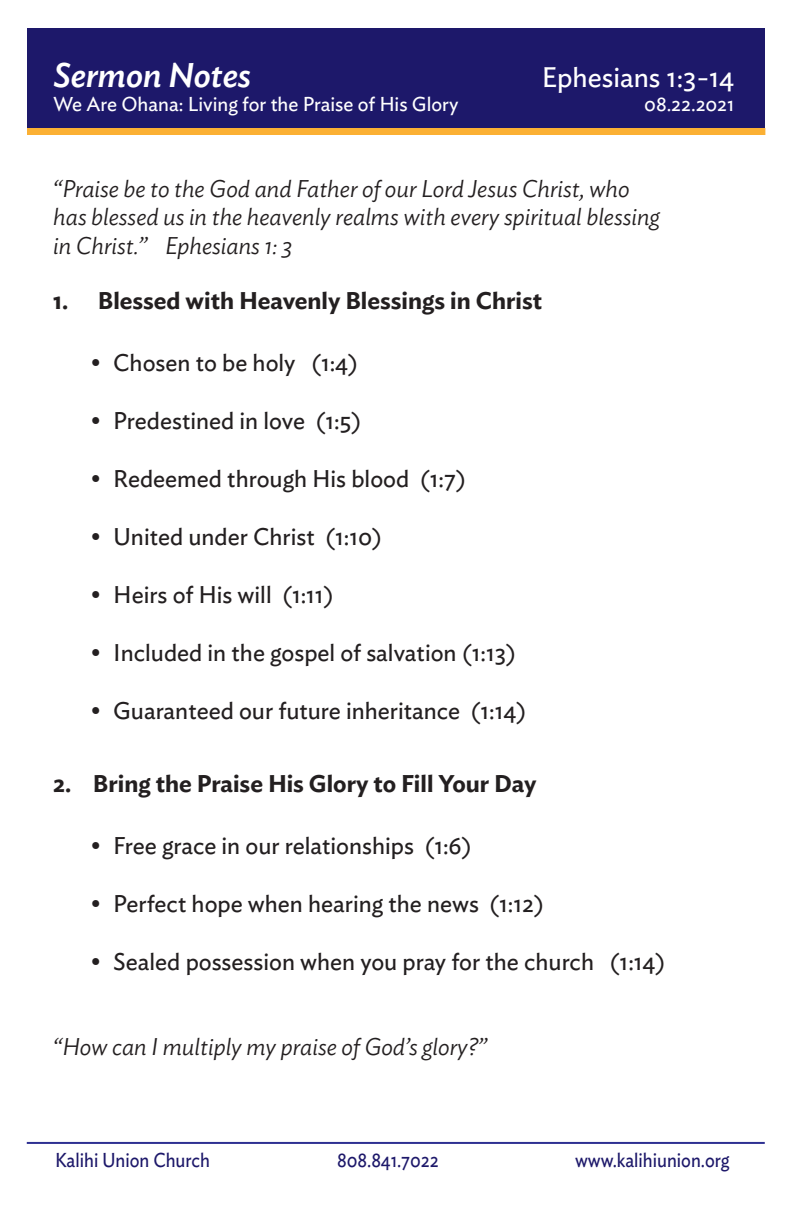
<style>
.page{position:relative;width:792px;height:1224px;background:#fff}
.page>*{position:absolute;margin:0;border:0;box-sizing:border-box;transform-origin:0 0}
.t1{font:italic 500 34px "Ideal Sans";color:#fff}
.t2{font:28px "Ideal Sans";color:#fff}
.t3{font:24px "Ideal Sans";color:#231f20}
.t4{font:italic 300 24px/28.8px "Ideal Sans";color:#231f20}
.t5{font:600 24px "Ideal Sans";color:#231f20}
.t6{font:20px "Ideal Sans";color:#fff}
.t7{font:20px "Ideal Sans";color:#1d186a;scale:.91 1}
</style>
<div class="page">
<div style="left:27px;top:28px;width:738px;height:105px;background:#1d186a"></div>
<div style="left:27px;top:129px;width:738px;height:6px;background:#fbb034"></div>
<hr style="left:27px;top:1142px;width:738px;height:2px;background:#2e3092">
<h1 class="t1" style="left:54px;top:49px;width:199px">Sermon Notes</h1>
<p class="t2" style="left:542px;top:56px;width:194px">Ephesians 1:3-14</p>
<p class="t6" style="left:54px;top:89px;width:406px">We Are Ohana: Living for the Praise of His Glory</p>
<p class="t6" style="left:644px;top:89px;width:92px">08.22.2021</p>
<p class="t4" style="left:53px;top:172px;width:608px">“Praise be to the God and Father of our Lord Jesus Christ, who has blessed us in the heavenly realms with every spiritual blessing in Christ.” Ephesians 1: 3</p>
<p class="t5" style="left:53px;top:282px;width:490px">1. Blessed with Heavenly Blessings in Christ</p>
<p class="t3" style="left:91px;top:344px;width:269px">• Chosen to be holy (1:4)</p>
<p class="t3" style="left:91px;top:402px;width:272px">• Predestined in love (1:5)</p>
<p class="t3" style="left:91px;top:460px;width:377px">• Redeemed through His blood (1:7)</p>
<p class="t3" style="left:91px;top:518px;width:293px">• United under Christ (1:10)</p>
<p class="t3" style="left:91px;top:576px;width:245px">• Heirs of His will (1:11)</p>
<p class="t3" style="left:91px;top:634px;width:427px">• Included in the gospel of salvation (1:13)</p>
<p class="t3" style="left:91px;top:692px;width:437px">• Guaranteed our future inheritance (1:14)</p>
<p class="t5" style="left:53px;top:765px;width:485px">2. Bring the Praise His Glory to Fill Your Day</p>
<p class="t3" style="left:91px;top:827px;width:383px">• Free grace in our relationships (1:6)</p>
<p class="t3" style="left:91px;top:885px;width:455px">• Perfect hope when hearing the news (1:12)</p>
<p class="t3" style="left:91px;top:943px;width:576px">• Sealed possession when you pray for the church (1:14)</p>
<p class="t4" style="left:53px;top:1030px;width:435px">“How can I multiply my praise of God’s glory?”</p>
<p class="t7" style="left:55px;top:1145px;width:172px">Kalihi Union Church</p>
<p class="t7" style="left:337px;top:1145px;width:113px">808.841.7022</p>
<p class="t7" style="left:575px;top:1145px;width:171px">www.kalihiunion.org</p>
</div>
